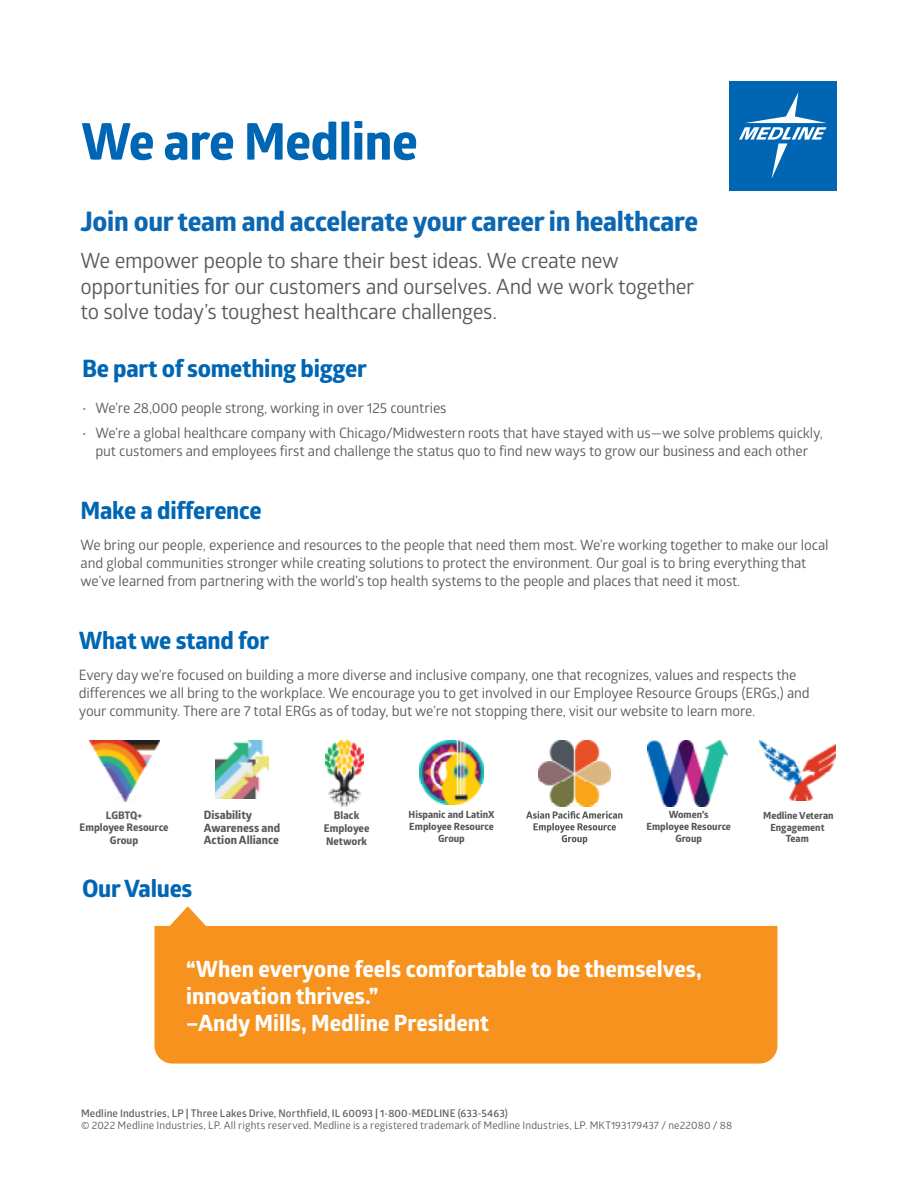
<style>
.page{position:relative;width:918px;height:1188px;background:#fff}
.page>*{position:absolute;margin:0;border:0;box-sizing:border-box;transform-origin:0 0}
.t1{font:800 51px "Glober";letter-spacing:-.01em;color:#0066b3}
.t2{font:800 27px "Glober";letter-spacing:-.01em;color:#0b67b2}
.t3{font:800 24px "Glober";letter-spacing:-.01em;color:#0066b3}
.t4{font:800 22.5px/27px "Glober";color:#fff}
.t5{font:21px/25.5px "Glober";letter-spacing:-.02em;color:#58595b}
.t6{font:14.25px/18px "Glober";letter-spacing:-.01em;color:#58595b}
.t7{font:800 11.55px/12.1px "Glober";color:#58595b}
.t8{font:800 10.65px/12.8px "Glober";color:#58595b;text-align:center}
.t9{font:10.5px "Glober";letter-spacing:.01em;color:#58595b}
.t10{font:600 10.5px "Glober";letter-spacing:.01em;color:#58595b}
.t11{font:800 10.5px/12.6px "Glober";color:#58595b;text-align:center}
.t12{font:800 9.9px/11.9px "Glober";color:#58595b;text-align:center}
</style>
<div class="page">
<div style="left:729px;top:81px;width:108px;height:110px;background:#0066b3"></div>
<svg style="left:739px;top:92px;width:88px;height:87px"></svg>
<div style="left:154px;top:926px;width:623px;height:138px;background:#f7921e"></div>
<svg style="left:164px;top:906px;width:48px;height:53px"></svg>
<img style="left:89px;top:741px;width:71px;height:61px">
<img style="left:325px;top:741px;width:38px;height:66px">
<img style="left:420px;top:740px;width:64px;height:64px">
<img style="left:538px;top:741px;width:72px;height:65px">
<img style="left:647px;top:741px;width:81px;height:66px">
<img style="left:760px;top:741px;width:75px;height:60px">
<svg style="left:526px;top:811px;width:96px;height:33px"></svg>
<img style="left:216px;top:741px;width:53px;height:58px">
<h1 class="t1" style="left:81px;top:105px;width:338px">We are Medline</h1>
<h2 class="t2" style="left:81px;top:202px;width:619px">Join our team and accelerate your career in healthcare</h2>
<h3 class="t5" style="left:81px;top:247px;width:615px">We empower people to share their best ideas. We create new opportunities for our customers and ourselves. And we work together to solve today’s toughest healthcare challenges.</h3>
<h3 class="t3" style="left:82px;top:351px;width:286px">Be part of something bigger</h3>
<p class="t6" style="left:82px;top:399px;width:366px">• We’re 28,000 people strong, working in over 125 countries</p>
<p class="t6" style="left:82px;top:423px;width:743px;text-align:center">• We’re a global healthcare company with Chicago/Midwestern roots that have stayed with us—we solve problems quickly, put customers and employees first and challenge the status quo to find new ways to grow our business and each other</p>
<h3 class="t3" style="left:81px;top:493px;width:182px">Make a difference</h3>
<p class="t6" style="left:81px;top:536px;width:750px">We bring our people, experience and resources to the people that need them most. We’re working together to make our local and global communities stronger while creating solutions to protect the environment. Our goal is to bring everything that we’ve learned from partnering with the world’s top health systems to the people and places that need it most.</p>
<h3 class="t3" style="left:79px;top:623px;width:192px">What we stand for</h3>
<p class="t6" style="left:79px;top:666px;width:732px">Every day we’re focused on building a more diverse and inclusive company, one that recognizes, values and respects the differences we all bring to the workplace. We encourage you to get involved in our Employee Resource Groups (ERGs,) and your community. There are 7 total ERGs as of today, but we’re not stopping there, visit our website to learn more.</p>
<p class="t7" style="left:204px;top:809px;width:78px">Disability<br>Awareness and<br>Action Alliance</p>
<p class="t11" style="left:80px;top:809px;width:91px">LGBTQ+<br>Employee Resource<br>Group</p>
<p class="t8" style="left:324px;top:809px;width:47px">Black<br>Employee<br>Network</p>
<p class="t12" style="left:409px;top:809px;width:87px">Hispanic and LatinX<br>Employee Resource<br>Group</p>
<p class="t12" style="left:647px;top:809px;width:86px">Women’s<br>Employee Resource<br>Group</p>
<p class="t12" style="left:763px;top:809px;width:72px">Medline Veteran<br>Engagement<br>Team</p>
<h3 class="t3" style="left:82px;top:871px;width:112px">Our Values</h3>
<h3 class="t4" style="left:186px;top:956px;width:517px">“When everyone feels comfortable to be themselves, innovation thrives.”<br>–Andy Mills, Medline President</h3>
<p class="t10" style="left:81px;top:1106px;width:428px">Medline Industries, LP | Three Lakes Drive, Northfield, IL 60093 | 1-800-MEDLINE (633-5463)</p>
<p class="t9" style="left:81px;top:1118px;width:653px">© 2022 Medline Industries, LP. All rights reserved. Medline is a registered trademark of Medline Industries, LP. MKT193179437 / ne22080 / 88</p>
</div>
